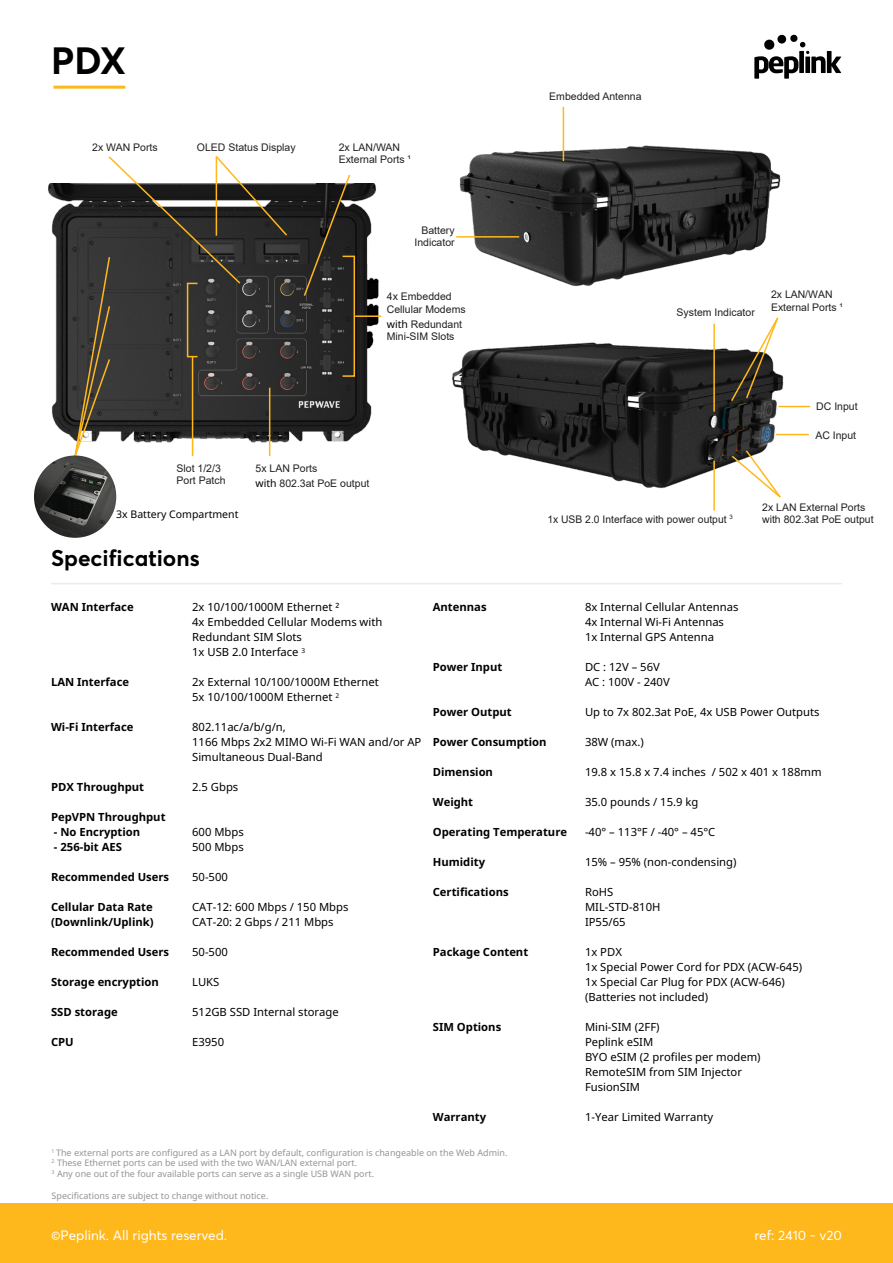
<style>
.page{position:relative;width:893px;height:1263px;background:#fff}
.page>*{position:absolute;margin:0;border:0;box-sizing:border-box;transform-origin:0 0}
.t1{font:700 37.5px "Averta";color:#000}
.t2{font:700 22.5px "Averta";color:#000}
.t3{font:13.5px "Averta";color:#fff}
.t4{font:11.25px/15px "Noto Sans";color:#000}
.t5{font:700 11.25px/15px "Noto Sans";color:#000}
.t6{font:10.5px/12.6px "Arial";color:#231f20}
.t7{font:10.5px "Noto Sans";color:#000}
.t8{font:9px/10.8px "Noto Sans";color:#929497}
.s1{font-family:"Noto Sans";color:#000}
</style>
<div class="page">
<hr style="left:51px;top:583px;width:791px;height:1px;background:#ebebeb">
<div style="left:0;top:1203px;width:893px;height:60px;background:#ffb81c"></div>
<hr style="left:53px;top:86px;width:72px;height:3px;background:#ffb81c">
<svg style="left:754px;top:34px;width:87px;height:45px"></svg>
<img style="left:48px;top:183px;width:334px;height:259px">
<svg style="left:302px;top:174px;width:49px;height:124px;background:#3b3833"></svg>
<div style="left:342px;top:256px;width:13px;height:121px;border:2px solid #ffb81c"></div>
<hr style="left:355px;top:315px;width:26px;height:2px;background:#ffb81c">
<svg style="left:64px;top:156px;width:225px;height:354px"></svg>
<div style="left:187px;top:283px;width:11px;height:74px;border:2px solid #ffb81c"></div>
<hr style="left:192px;top:357px;width:1px;height:99px;background:#ffb81c">
<img style="left:459px;top:106px;width:322px;height:181px">
<hr style="left:456px;top:236px;width:63px;height:2px;background:#ffb81c">
<hr style="left:563px;top:107px;width:1px;height:54px;background:#ffb81c">
<img style="left:452px;top:323px;width:359px;height:188px">
<hr style="left:713px;top:461px;width:2px;height:49px;background:#ffb81c">
<hr style="left:713px;top:324px;width:2px;height:88px;background:#ffb81c">
<svg style="left:730px;top:449px;width:52px;height:50px"></svg>
<svg style="left:730px;top:317px;width:50px;height:86px"></svg>
<hr style="left:778px;top:406px;width:32px;height:1px;background:#ffb81c">
<hr style="left:776px;top:434px;width:33px;height:1px;background:#ffb81c">
<img style="left:34px;top:455px;width:82px;height:83px;border-radius:41px">
<h1 class="t1" style="left:51px;top:37px;width:76px">PDX</h1>
<p class="t6" style="left:92px;top:141px;width:67px">2x WAN Ports</p>
<p class="t6" style="left:197px;top:141px;width:100px">OLED Status Display</p>
<p class="t6" style="left:339px;top:141px;width:74px">2x LAN/WAN<br>External Ports ¹</p>
<p class="t6" style="left:414px;top:224px;width:42px;text-align:right">Battery<br>Indicator</p>
<p class="t6" style="left:387px;top:290px;width:80px">4x Embedded<br>Cellular Modems</p>
<p class="t6" style="left:387px;top:318px;width:77px"><span class="s1">with</span> Redundant<br>Mini-SIM Slots</p>
<p class="t6" style="left:177px;top:462px;width:51px">Slot 1/2/3<br>Port Patch</p>
<p class="t6" style="left:256px;top:461px;width:115px;line-height:15px">5x LAN Ports<br><span class="s1">with</span> 802.3at PoE output</p>
<p class="t7" style="left:116px;top:507px;width:124px">3x Battery Compartment</p>
<h2 class="t2" style="left:51px;top:543px;width:150px">Specifications</h2>
<p class="t6" style="left:549px;top:89px;width:94px">Embedded Antenna</p>
<p class="t6" style="left:677px;top:306px;width:80px">System Indicator</p>
<p class="t6" style="left:771px;top:288px;width:73px">2x LAN/WAN<br>External Ports ¹</p>
<p class="t6" style="left:816px;top:400px;width:43px">DC Input</p>
<p class="t6" style="left:815px;top:428px;width:42px">AC Input</p>
<p class="t6" style="left:547px;top:513px;width:187px">1x USB 2.0 Interface with power output <sup>3</sup></p>
<p class="t6" style="left:762px;top:501px;width:113px">2x LAN External Ports with 802.3at PoE output</p>
<p class="t5" style="left:51px;top:600px;width:84px">WAN Interface</p>
<p class="t5" style="left:51px;top:675px;width:80px">LAN Interface</p>
<p class="t5" style="left:51px;top:720px;width:84px">Wi-Fi Interface</p>
<p class="t5" style="left:51px;top:780px;width:95px">PDX Throughput</p>
<p class="t5" style="left:51px;top:810px;width:116px">PepVPN Throughput</p>
<p class="t5" style="left:54px;top:825px;width:88px">- No Encryption</p>
<p class="t5" style="left:54px;top:840px;width:70px">- 256-bit AES</p>
<p class="t5" style="left:51px;top:870px;width:120px">Recommended Users</p>
<p class="t5" style="left:51px;top:900px;width:104px">Cellular Data Rate (Downlink/Uplink)</p>
<p class="t5" style="left:51px;top:945px;width:120px">Recommended Users</p>
<p class="t5" style="left:51px;top:975px;width:109px">Storage encryption</p>
<p class="t5" style="left:51px;top:1005px;width:68px">SSD storage</p>
<p class="t5" style="left:51px;top:1035px;width:24px">CPU</p>
<p class="t4" style="left:192px;top:600px;width:192px">2x 10/100/1000M Ethernet 2<br>4x Embedded Cellular Modems with<br>Redundant SIM Slots<br>1x USB 2.0 Interface <sup>3</sup></p>
<p class="t4" style="left:192px;top:675px;width:188px">2x External 10/100/1000M Ethernet<br>5x 10/100/1000M Ethernet <sup>2</sup></p>
<p class="t4" style="left:192px;top:720px;width:231px">802.11ac/a/b/g/n,<br>1166 Mbps 2x2 MIMO Wi-Fi WAN and/or AP<br>Simultaneous Dual-Band</p>
<p class="t4" style="left:192px;top:780px;width:48px">2.5 Gbps</p>
<p class="t4" style="left:192px;top:825px;width:53px">600 Mbps<br>500 Mbps</p>
<p class="t4" style="left:192px;top:870px;width:37px">50-500</p>
<p class="t4" style="left:192px;top:900px;width:158px">CAT-12: 600 Mbps / 150 Mbps<br>CAT-20: 2 Gbps / 211 Mbps</p>
<p class="t4" style="left:192px;top:945px;width:37px">50-500</p>
<p class="t4" style="left:192px;top:975px;width:29px">LUKS</p>
<p class="t4" style="left:192px;top:1005px;width:148px">512GB SSD Internal storage</p>
<p class="t4" style="left:192px;top:1035px;width:33px">E3950</p>
<p class="t5" style="left:433px;top:600px;width:55px">Antennas</p>
<p class="t5" style="left:433px;top:660px;width:71px">Power Input</p>
<p class="t5" style="left:433px;top:705px;width:80px">Power Output</p>
<p class="t5" style="left:433px;top:735px;width:115px">Power Consumption</p>
<p class="t5" style="left:433px;top:765px;width:62px">Dimension</p>
<p class="t5" style="left:433px;top:795px;width:42px">Weight</p>
<p class="t5" style="left:433px;top:825px;width:136px">Operating Temperature</p>
<p class="t5" style="left:433px;top:855px;width:54px">Humidity</p>
<p class="t5" style="left:433px;top:885px;width:77px">Certifications</p>
<p class="t5" style="left:433px;top:945px;width:97px">Package Content</p>
<p class="t5" style="left:433px;top:1020px;width:70px">SIM Options</p>
<p class="t5" style="left:433px;top:1110px;width:55px">Warranty</p>
<p class="t8" style="left:52px;top:1147px;width:457px"><sup>1</sup> The external ports are configured as a LAN port by default, configuration is changeable on the Web Admin.<br><sup>2</sup> These Ethernet ports can be used with the two WAN/LAN external port.<br><sup>3</sup> Any one out of the four available ports can serve as a single USB WAN port.</p>
<p class="t8" style="left:52px;top:1190px;width:218px">Specifications are subject to change without notice.</p>
<p class="t4" style="left:585px;top:600px;width:155px">8x Internal Cellular Antennas<br>4x Internal Wi-Fi Antennas<br>1x Internal GPS Antenna</p>
<p class="t4" style="left:585px;top:660px;width:86px">DC : 12V – 56V<br>AC : 100V - 240V</p>
<p class="t4" style="left:585px;top:705px;width:236px">Up to 7x 802.3at PoE, 4x USB Power Outputs</p>
<p class="t4" style="left:585px;top:735px;width:60px">38W (max.)</p>
<p class="t4" style="left:585px;top:765px;width:238px">19.8 x 15.8 x 7.4 inches / 502 x 401 x 188mm</p>
<p class="t4" style="left:585px;top:795px;width:115px">35.0 pounds / 15.9 kg</p>
<p class="t4" style="left:585px;top:825px;width:132px">-40° – 113°F / -40° – 45°C</p>
<p class="t4" style="left:585px;top:855px;width:153px">15% – 95% (non-condensing)</p>
<p class="t4" style="left:585px;top:885px;width:77px">RoHS<br>MIL-STD-810H<br>IP55/65</p>
<p class="t4" style="left:585px;top:945px;width:219px">1x PDX<br>1x Special Power Cord for PDX (ACW-645)<br>1x Special Car Plug for PDX (ACW-646) (Batteries not included)</p>
<p class="t4" style="left:585px;top:1020px;width:177px">Mini-SIM (2FF)<br>Peplink eSIM<br>BYO eSIM (2 profiles per modem)<br>RemoteSIM from SIM Injector<br>FusionSIM</p>
<p class="t4" style="left:585px;top:1110px;width:130px">1-Year Limited Warranty</p>
<p class="t3" style="left:51px;top:1226px;width:178px">©Peplink. All rights reserved.</p>
<p class="t3" style="left:754px;top:1226px;width:89px">ref: 2410 - v20</p>
</div>
